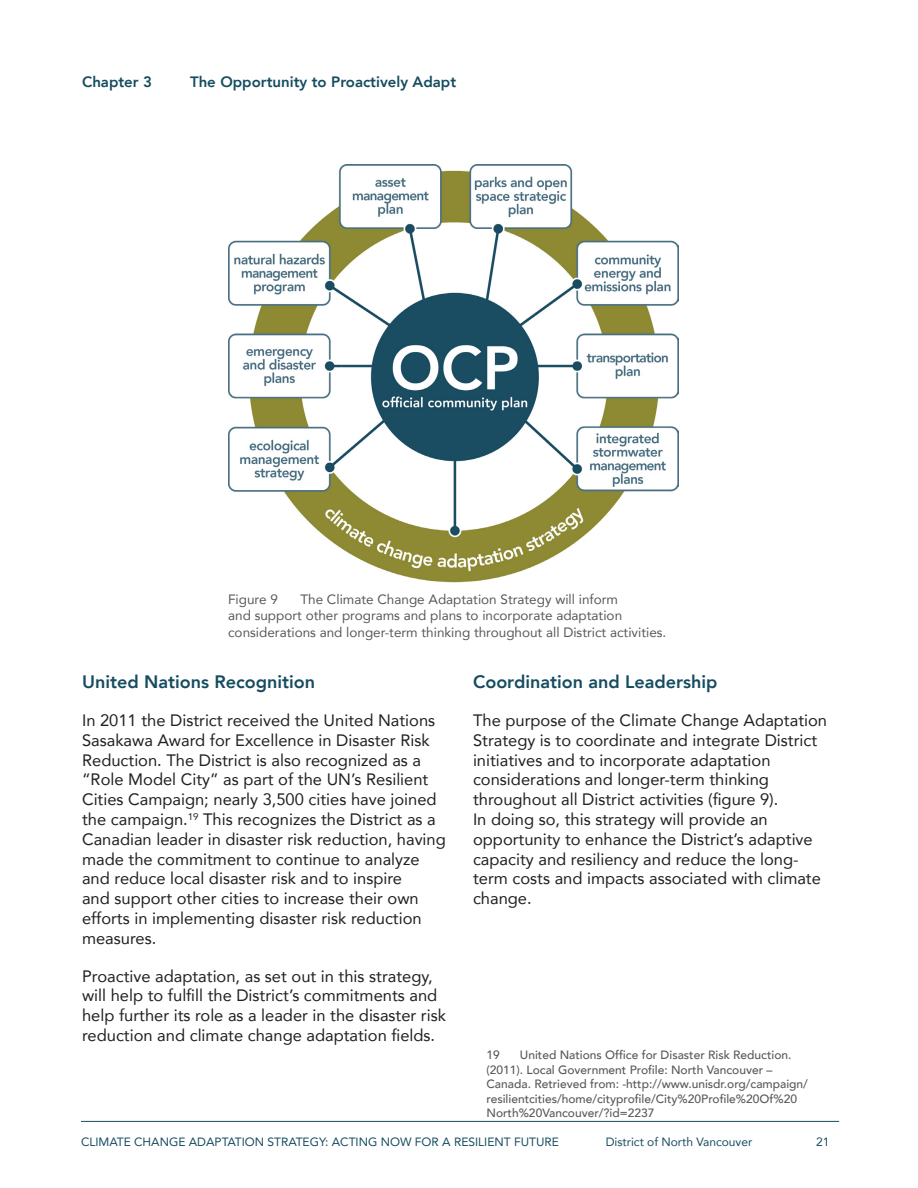
<style>
.page{position:relative;width:918px;height:1188px;background:#fff}
.page>*{position:absolute;margin:0;border:0;box-sizing:border-box;transform-origin:0 0}
.t1{font:800 18px "Avenir";color:#164c60}
.t2{font:16.5px/19.8px "Avenir";color:#231f20}
.t3{font:800 15px "Avenir";color:#164c60}
.t4{font:13.5px/16.2px "Avenir";color:#57585a}
.t5{font:500 12px/14.4px "Avenir";color:#57585a}
.t6{font:12px "Avenir";color:#164c60}
</style>
<div class="page">
<hr style="left:81px;top:1121px;width:758px;height:1px;background:#164c60">
<img style="left:228px;top:165px;width:451px;height:418px">
<p class="t3" style="left:82px;top:68px;width:71px">Chapter 3</p>
<p class="t3" style="left:190px;top:68px;width:268px">The Opportunity to Proactively Adapt</p>
<p class="t4" style="left:228px;top:591px;width:440px;text-indent:72px">The Climate Change Adaptation Strategy will inform<br>and support other programs and plans to incorporate adaptation considerations and longer-term thinking throughout all District activities.</p>
<p class="t4" style="left:228px;top:591px;width:51px">Figure 9</p>
<p class="t1" style="left:82px;top:666px;width:235px">United Nations Recognition</p>
<p class="t2" style="left:82px;top:710px;width:365px">In 2011 the District received the United Nations Sasakawa Award for Excellence in Disaster Risk Reduction. The District is also recognized as a “Role Model City” as part of the UN’s Resilient Cities Campaign; nearly 3,500 cities have joined the campaign.<sup>19</sup> This recognizes the District as a Canadian leader in disaster risk reduction, having made the commitment to continue to analyze and reduce local disaster risk and to inspire<br>and support other cities to increase their own efforts in implementing disaster risk reduction measures.</p>
<p class="t2" style="left:82px;top:965px;width:365px">Proactive adaptation, as set out in this strategy, will help to fulfill the District’s commitments and help further its role as a leader in the disaster risk reduction and climate change adaptation fields.</p>
<p class="t1" style="left:473px;top:666px;width:246px">Coordination and Leadership</p>
<p class="t2" style="left:473px;top:710px;width:356px">The purpose of the Climate Change Adaptation Strategy is to coordinate and integrate District initiatives and to incorporate adaptation considerations and longer-term thinking throughout all District activities (figure 9).<br>In doing so, this strategy will provide an opportunity to enhance the District’s adaptive capacity and resiliency and reduce the long&shy;term costs and impacts associated with climate change.</p>
<p class="t5" style="left:487px;top:1047px;width:323px;text-indent:33px">United Nations Office for Disaster Risk Reduction. (2011). Local Government Profile: North Vancouver – Canada. Retrieved from: -http://www.unisdr.org/campaign/ resilientcities/home/cityprofile/City%20Profile%20Of%20<br>North%20Vancouver/?id=2237</p>
<p class="t5" style="left:487px;top:1047px;width:15px">19</p>
<p class="t6" style="left:81px;top:1132px;width:480px">CLIMATE CHANGE ADAPTATION STRATEGY: ACTING NOW FOR A RESILIENT FUTURE</p>
<p class="t6" style="left:606px;top:1132px;width:148px">District of North Vancouver</p>
<p class="t6" style="left:816px;top:1132px;width:15px">21</p>
</div>
